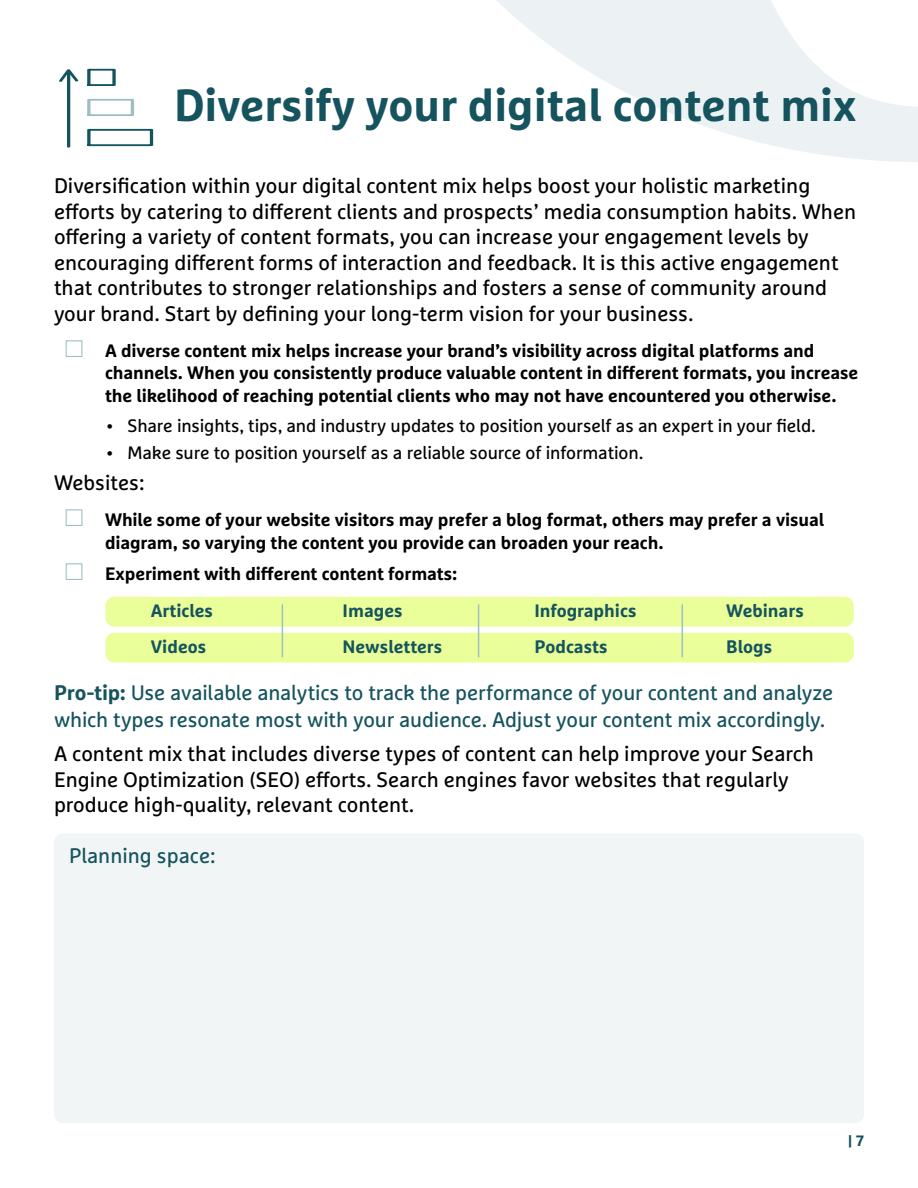
<style>
.page{position:relative;width:918px;height:1188px;background:#fff}
.page>*{position:absolute;margin:0;border:0;box-sizing:border-box;transform-origin:0 0}
.t1{font:700 45px "Marselis Pro";color:#15535e}
.t2{font:21px/25.5px "Marselis Pro";color:#000}
.t3{font:21px/27px "Marselis Pro";letter-spacing:-.01em;color:#15535e}
.t4{font:700 18px/22.5px "Marselis Pro";letter-spacing:-.005em;color:#000}
.t5{font:18px "Marselis Pro";letter-spacing:-.01em;color:#000}
.t6{font:700 18px/36px "Marselis Pro";color:#15535e}
.t7{font:700 15px "Marselis Pro";color:#15535e}
.s1{color:#a0bfc2}
.s2{font-weight:700}
</style>
<div class="page">
<svg style="left:496px;top:0;width:422px;height:162px;fill:#ecf2f3"></svg>
<svg style="left:59px;top:69px;width:20px;height:79px"></svg>
<svg style="left:87px;top:69px;width:29px;height:17px"></svg>
<svg style="left:87px;top:99px;width:47px;height:17px"></svg>
<svg style="left:87px;top:129px;width:66px;height:17px"></svg>
<div style="left:54px;top:833px;width:810px;height:290px;background:#f1f5f6;border-radius:9px"></div>
<div style="left:105px;top:633px;width:749px;height:30px;background:#eaff99;border-radius:9px"></div>
<div style="left:105px;top:597px;width:749px;height:30px;background:#eaff99;border-radius:9px"></div>
<hr style="left:282px;top:604px;width:1px;height:53px;background:#a0bfc2">
<hr style="left:478px;top:604px;width:1px;height:53px;background:#a0bfc2">
<hr style="left:682px;top:604px;width:1px;height:53px;background:#a0bfc2">
<h1 class="t1" style="left:174px;top:77px;width:684px">Diversify your digital content mix</h1>
<p class="t2" style="left:54px;top:173px;width:804px">Diversification within your digital content mix helps boost your holistic marketing efforts by catering to different clients and prospects’ media consumption habits. When offering a variety of content formats, you can increase your engagement levels by encouraging different forms of interaction and feedback. It is this active engagement that contributes to stronger relationships and fosters a sense of community around your brand. Start by defining your long-term vision for your business.</p>
<p class="t4" style="left:105px;top:339px;width:755px;text-indent:-42px"><span class="s1">□</span> A diverse content mix helps increase your brand’s visibility across digital platforms and channels. When you consistently produce valuable content in different formats, you increase the likelihood of reaching potential clients who may not have encountered you otherwise.</p>
<p class="t5" style="left:106px;top:414px;width:711px">• Share insights, tips, and industry updates to position yourself as an expert in your field.</p>
<p class="t5" style="left:107px;top:441px;width:538px">• Make sure to position yourself as a reliable source of information.</p>
<p class="t2" style="left:54px;top:470px;width:92px">Websites:</p>
<p class="t4" style="left:105px;top:508px;width:721px;text-indent:-42px"><span class="s1">□</span> While some of your website visitors may prefer a blog format, others may prefer a visual diagram, so varying the content you provide can broaden your reach.</p>
<p class="t4" style="left:63px;top:562px;width:396px"><span class="s1">□</span> Experiment with different content formats:</p>
<p class="t6" style="left:151px;top:592px;width:64px">Articles<br>Videos</p>
<p class="t6" style="left:343px;top:593px;width:101px">Images<br>Newsletters</p>
<p class="t6" style="left:534px;top:592px;width:104px">Infographics<br>Podcasts</p>
<p class="t6" style="left:726px;top:592px;width:79px">Webinars<br>Blogs</p>
<p class="t3" style="left:54px;top:679px;width:781px"><span class="s2">Pro-tip:</span> Use available analytics to track the performance of your content and analyze which types resonate most with your audience. Adjust your content mix accordingly.</p>
<p class="t2" style="left:54px;top:741px;width:762px">A content mix that includes diverse types of content can help improve your Search<br>Engine Optimization (SEO) efforts. Search engines favor websites that regularly produce high-quality, relevant content.</p>
<p class="t3" style="left:69px;top:842px;width:148px">Planning space:</p>
<p class="t7" style="left:848px;top:1131px;width:18px">| 7</p>
</div>
